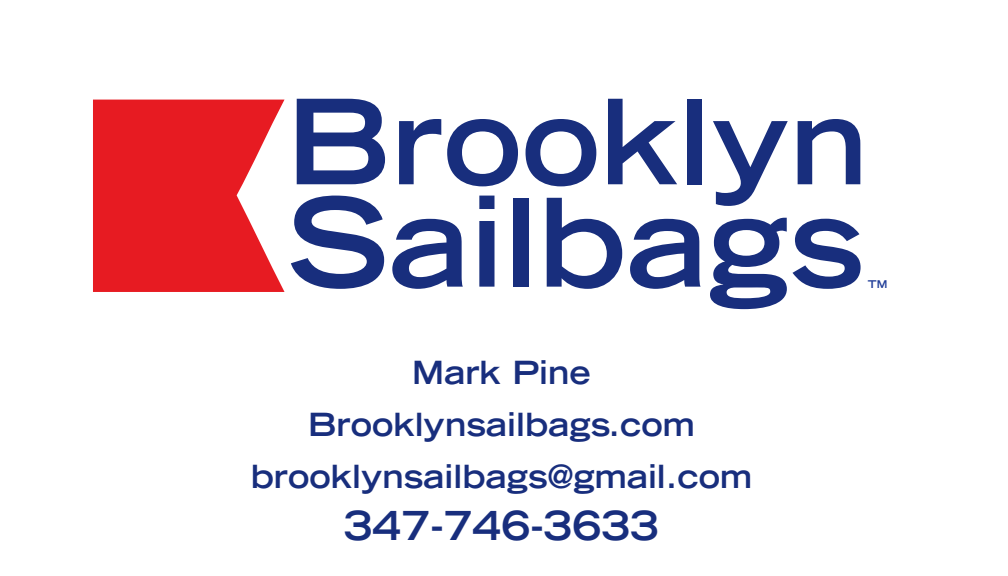
<style>
.page{position:relative;width:1008px;height:576px;background:#fff}
.page>*{position:absolute;margin:0;border:0;box-sizing:border-box;transform-origin:0 0}
.t1{font:700 expanded 122.4px "Trade Gothic LH";color:#182e7d}
.t2{font:700 expanded 117.6px "Trade Gothic LH";color:#182e7d}
.t3{font:700 expanded 40px "Trade Gothic LH";color:#182e7d}
.t4{font:700 expanded 32px/52px "Trade Gothic LH";color:#182e7d;text-align:center}
.t5{font:700 expanded 10.8px "Trade Gothic LH";color:#223f99}
</style>
<div class="page">
<svg style="left:93px;top:100px;width:192px;height:192px;background:#e9363c"></svg>
<h2 class="t2" style="left:287px;top:65px;width:583px">Brooklyn</h2>
<h1 class="t1" style="left:287px;top:163px;width:579px">Sailbags</h1>
<p class="t5" style="left:868px;top:277px;width:21px">TM</p>
<p class="t4" style="left:251px;top:346px;width:503px">Mark Pine<br>Brooklynsailbags.com brooklynsailbags@gmail.com</p>
<p class="t3" style="left:344px;top:499px;width:317px">347-746-3633</p>
</div>
